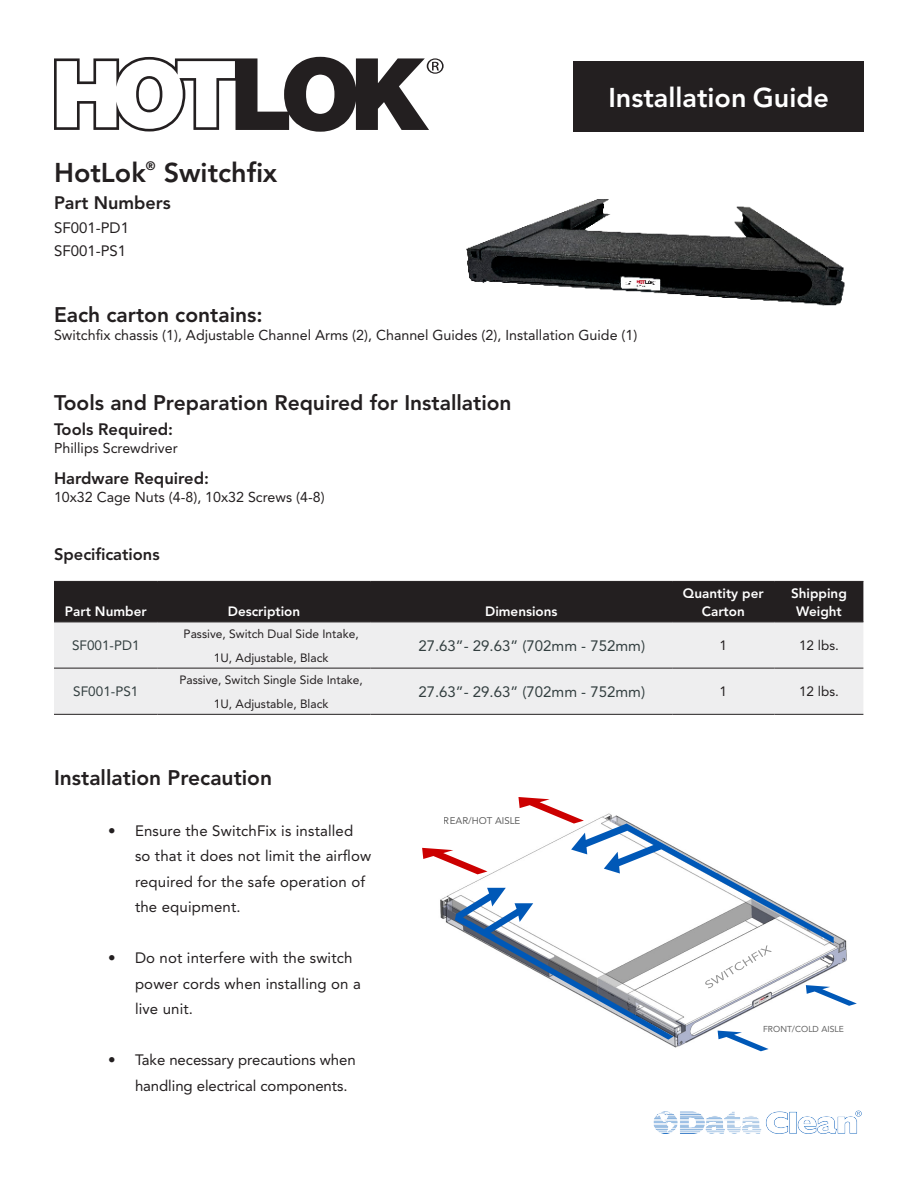
<style>
.page{position:relative;width:918px;height:1188px;background:#fff}
.page>*{position:absolute;margin:0;border:0;box-sizing:border-box;transform-origin:0 0}
.t1{font:800 27px "Avenir LT Std";color:#fff}
.t2{font:800 27px "Avenir LT Std";color:#231f20}
.t3{font:800 21px "Avenir LT Std";color:#231f20}
.t4{font:800 18px "Avenir LT Std";color:#231f20}
.t5{font:800 16.5px "Avenir LT Std";color:#231f20}
.t6{font:15px/25.5px "Avenir LT Std";letter-spacing:.01em;color:#231f20}
.Core_Paragraph_Style{font:15px "Avenir LT Std";color:#323e3f}
.t7{font:14.25px "Avenir LT Std";color:#231f20}
.Small_Core_Paragraph{font:800 13.5px/18px "Avenir LT Std";color:#fff;text-align:center}
.Core_Paragraph_Style-2{font:13.5px "Avenir LT Std";color:#323e3f}
.Small_Core_Paragraph-2{font:13.5px "Avenir LT Std";color:#231f20}
.t8{font:800 12.15px "Avenir LT Std";color:#231f20}
.Small_Core_Paragraph-3{font:12px/24px "Avenir LT Std";color:#231f20;text-align:center}
.t9{font:9.6px "Avenir LT Std";color:#000}
.t10{font:8.55px "Avenir LT Std";color:#000}
</style>
<div class="page">
<div style="left:573px;top:61px;width:291px;height:71px;background:#231f20"></div>
<svg style="left:54px;top:57px;width:390px;height:75px"></svg>
<div style="left:54px;top:582px;width:809px;height:40px;background:#231f20"></div>
<div style="left:54px;top:623px;width:809px;height:91px;background:#eeeeef"></div>
<hr style="left:54px;top:581px;width:104px;height:1px;background:#231f20">
<hr style="left:158px;top:581px;width:212px;height:1px;background:#231f20">
<hr style="left:370px;top:581px;width:302px;height:1px;background:#231f20">
<hr style="left:672px;top:581px;width:103px;height:1px;background:#231f20">
<hr style="left:775px;top:581px;width:88px;height:1px;background:#231f20">
<hr style="left:54px;top:622px;width:104px;height:1px;background:#231f20">
<hr style="left:158px;top:622px;width:212px;height:1px;background:#231f20">
<hr style="left:370px;top:622px;width:302px;height:1px;background:#231f20">
<hr style="left:672px;top:622px;width:103px;height:1px;background:#231f20">
<hr style="left:775px;top:622px;width:88px;height:1px;background:#231f20">
<hr style="left:54px;top:668px;width:104px;height:1px;background:#231f20">
<hr style="left:158px;top:668px;width:212px;height:1px;background:#231f20">
<hr style="left:370px;top:668px;width:302px;height:1px;background:#231f20">
<hr style="left:672px;top:668px;width:103px;height:1px;background:#231f20">
<hr style="left:775px;top:668px;width:88px;height:1px;background:#231f20">
<hr style="left:54px;top:714px;width:104px;height:1px;background:#231f20">
<hr style="left:158px;top:714px;width:212px;height:1px;background:#231f20">
<hr style="left:370px;top:714px;width:302px;height:1px;background:#231f20">
<hr style="left:672px;top:714px;width:103px;height:1px;background:#231f20">
<hr style="left:775px;top:714px;width:88px;height:1px;background:#231f20">
<img style="left:466px;top:199px;width:379px;height:107px">
<svg style="left:422px;top:797px;width:435px;height:254px"></svg>
<img style="left:653px;top:1111px;width:209px;height:23px">
<h1 class="t2" style="left:54px;top:157px;width:93px">HotLok</h1>
<h1 class="t8" style="left:146px;top:159px;width:11px">®</h1>
<h1 class="t2" style="left:164px;top:157px;width:115px">Switchfix</h1>
<h1 class="t4" style="left:54px;top:193px;width:118px">Part Numbers</h1>
<h1 class="t6" style="left:54px;top:217px;width:77px;line-height:22.5px">SF001-PD1<br>SF001-PS1</h1>
<h1 class="t1" style="left:608px;top:81px;width:222px">Installation Guide</h1>
<h1 class="t3" style="left:54px;top:302px;width:210px">Each carton contains:</h1>
<h1 class="t7" style="left:54px;top:326px;width:585px">Switchfix chassis (1), Adjustable Channel Arms (2), Channel Guides (2), Installation Guide (1)</h1>
<h1 class="t3" style="left:54px;top:390px;width:459px">Tools and Preparation Required for Installation</h1>
<h1 class="t5" style="left:54px;top:420px;width:121px">Tools Required:</h1>
<h1 class="t7" style="left:54px;top:440px;width:125px">Phillips Screwdriver</h1>
<h1 class="t5" style="left:54px;top:469px;width:156px">Hardware Required:</h1>
<h1 class="t7" style="left:54px;top:489px;width:272px">10x32 Cage Nuts (4-8), 10x32 Screws (4-8)</h1>
<h1 class="t5" style="left:54px;top:545px;width:107px">Specifications</h1>
<p class="Small_Core_Paragraph" style="left:65px;top:602px;width:83px">Part Number</p>
<p class="Small_Core_Paragraph" style="left:228px;top:602px;width:74px">Description</p>
<p class="Small_Core_Paragraph" style="left:485px;top:602px;width:74px">Dimensions</p>
<p class="Small_Core_Paragraph" style="left:683px;top:584px;width:82px">Quantity per<br>Carton</p>
<p class="Small_Core_Paragraph" style="left:791px;top:584px;width:57px">Shipping</p>
<p class="Small_Core_Paragraph" style="left:796px;top:602px;width:47px">Weight</p>
<p class="Core_Paragraph_Style-2" style="left:72px;top:638px;width:69px">SF001-PD1</p>
<p class="Small_Core_Paragraph-3" style="left:184px;top:621px;width:177px">Passive, Switch Dual Side Intake,<br>1U, Adjustable, Black</p>
<p class="Core_Paragraph_Style" style="left:418px;top:637px;width:228px">27.63”- 29.63” (702mm - 752mm)</p>
<p class="Small_Core_Paragraph-2" style="left:720px;top:638px;width:9px">1</p>
<p class="Small_Core_Paragraph-2" style="left:799px;top:638px;width:41px">12 lbs.</p>
<p class="Core_Paragraph_Style-2" style="left:73px;top:684px;width:67px">SF001-PS1</p>
<p class="Small_Core_Paragraph-3" style="left:179px;top:668px;width:185px">Passive, Switch Single Side Intake,<br>1U, Adjustable, Black</p>
<p class="Core_Paragraph_Style" style="left:418px;top:683px;width:228px">27.63”- 29.63” (702mm - 752mm)</p>
<p class="Small_Core_Paragraph-2" style="left:720px;top:684px;width:9px">1</p>
<p class="Small_Core_Paragraph-2" style="left:799px;top:684px;width:41px">12 lbs.</p>
<h1 class="t3" style="left:54px;top:765px;width:220px">Installation Precaution</h1>
<p class="t6" style="left:135px;top:818px;width:238px;text-indent:-27px">• Ensure the SwitchFix is installed so that it does not limit the airflow required for the safe operation of the equipment.</p>
<p class="t6" style="left:135px;top:946px;width:227px;text-indent:-27px">• Do not interfere with the switch power cords when installing on a live unit.</p>
<p class="t6" style="left:135px;top:1048px;width:222px;text-indent:-27px">• Take necessary precautions when handling electrical components.</p>
<p class="t9" style="left:444px;top:815px;width:78px">REAR/HOT AISLE</p>
<p class="t10" style="left:763px;top:1024px;width:82px">FRONT/COLD AISLE</p>
</div>
